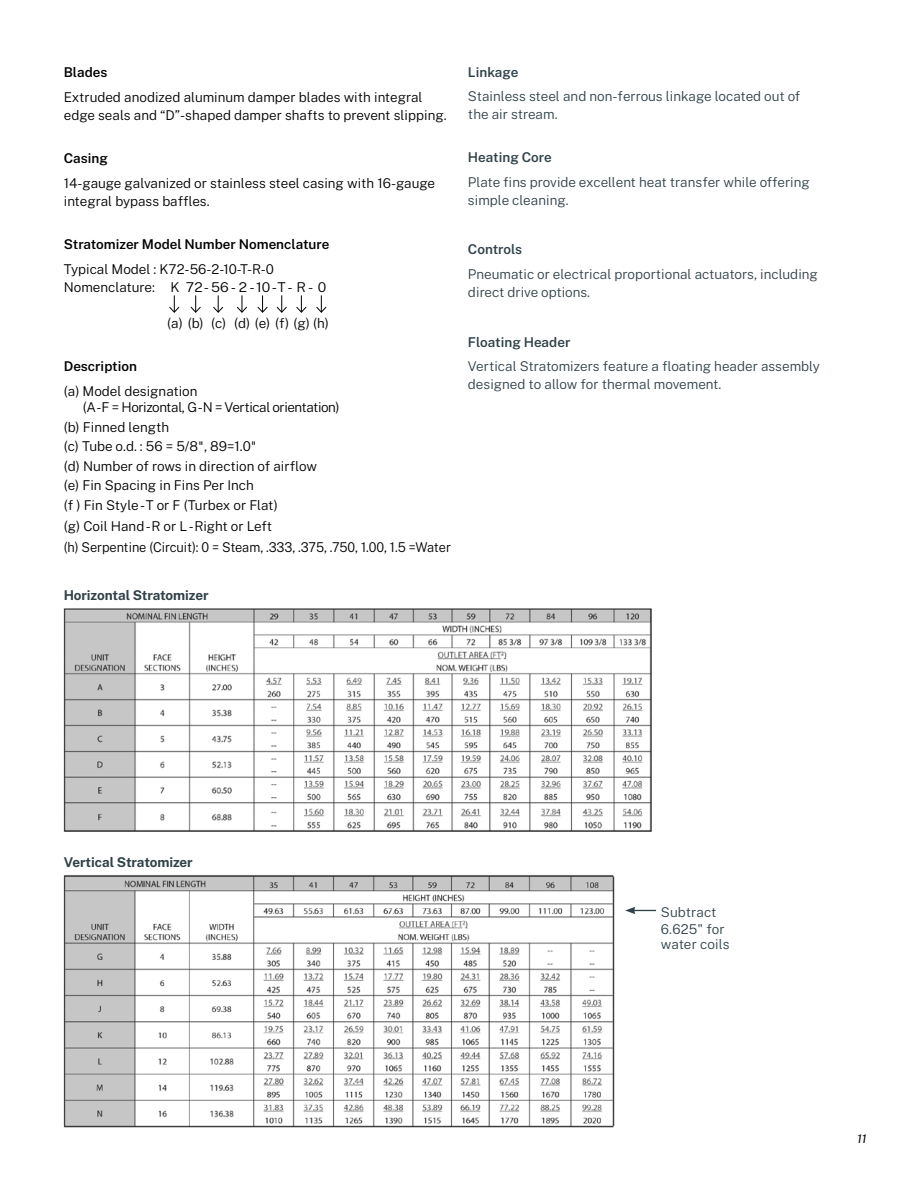
<style>
.page{position:relative;width:918px;height:1188px;background:#fff}
.page>*{position:absolute;margin:0;border:0;box-sizing:border-box;transform-origin:0 0}
.t1{font:300 13.5px/19.5px "Public Sans";color:#000}
.t2{font:300 13.5px/18px "Public Sans";color:#304149}
.t3{font:300 13.5px/16.5px "Public Sans";letter-spacing:-.03em;color:#000}
.t4{font:600 13.5px "Public Sans";color:#000}
.t5{font:600 13.5px "Public Sans";color:#304149}
.t6{font:700 13.5px "Public Sans";letter-spacing:-.005em;color:#304149}
.t7{font:italic 12px "Public Sans";color:#000}
.s1{font-family:"Helvetica Neue";font-weight:400}
</style>
<div class="page">
<img style="left:63px;top:608px;width:589px;height:224px">
<img style="left:63px;top:875px;width:552px;height:253px">
<svg style="left:625px;top:907px;width:31px;height:7px"></svg>
<svg style="left:169px;top:295px;width:11px;height:18px"></svg>
<svg style="left:190px;top:295px;width:11px;height:18px"></svg>
<svg style="left:213px;top:295px;width:11px;height:18px"></svg>
<svg style="left:237px;top:295px;width:10px;height:18px"></svg>
<svg style="left:257px;top:295px;width:11px;height:18px"></svg>
<svg style="left:276px;top:295px;width:11px;height:18px"></svg>
<svg style="left:296px;top:295px;width:11px;height:18px"></svg>
<svg style="left:316px;top:295px;width:11px;height:18px"></svg>
<p class="t4" style="left:64px;top:62px;width:45px">Blades</p>
<p class="t1" style="left:64px;top:87px;width:384px;line-height:18px">Extruded anodized aluminum damper blades with integral edge seals and “D”-shaped damper shafts to prevent slipping.</p>
<p class="t4" style="left:64px;top:148px;width:46px">Casing</p>
<p class="t1" style="left:64px;top:173px;width:373px;line-height:18px">14-gauge galvanized or stainless steel casing with 16-gauge integral bypass baffles.</p>
<p class="t4" style="left:64px;top:234px;width:267px">Stratomizer Model Number Nomenclature</p>
<p class="t1" style="left:64px;top:259px;width:264px;line-height:18px">Typical Model : K72-56-2-10-T-R-0<br>Nomenclature: K 72 - 56 - 2 - 10 -T - R - 0</p>
<p class="t1" style="left:167px;top:312px;width:163px">(a) (b) (c) (d) (e) (f) (g) (h)</p>
<p class="t4" style="left:64px;top:356px;width:75px">Description</p>
<p class="t3" style="left:83px;top:382px;width:258px;text-indent:-19px">(a) Model designation<br>(A -F = Horizontal, G -N = Vertical orientation)</p>
<p class="t1" style="left:64px;top:416px;width:255px">(b) Finned length<br>(c) Tube o.d. : 56 = 5/8<span class="s1">"</span>, 89=1.0<span class="s1">"<br></span>(d) Number of rows in direction of airflow (e) Fin Spacing in Fins Per Inch<br>(f ) Fin Style -T or F (Turbex or Flat)</p>
<p class="t1" style="left:64px;top:514px;width:389px;line-height:21px">(g) Coil Hand -R or L -Right or Left<br>(h) Serpentine (Circuit): 0 = Steam, .333, .375, .750, 1.00, 1.5 =Water</p>
<p class="t6" style="left:64px;top:585px;width:146px">Horizontal Stratomizer</p>
<p class="t5" style="left:468px;top:62px;width:52px">Linkage</p>
<p class="t2" style="left:468px;top:87px;width:334px">Stainless steel and non-ferrous linkage located out of the air stream.</p>
<p class="t5" style="left:468px;top:147px;width:85px">Heating Core</p>
<p class="t2" style="left:468px;top:172px;width:343px">Plate fins provide excellent heat transfer while offering simple cleaning.</p>
<p class="t5" style="left:468px;top:240px;width:56px">Controls</p>
<p class="t2" style="left:468px;top:264px;width:352px">Pneumatic or electrical proportional actuators, including direct drive options.</p>
<p class="t5" style="left:468px;top:332px;width:104px">Floating Header</p>
<p class="t2" style="left:468px;top:357px;width:354px">Vertical Stratomizers feature a floating header assembly designed to allow for thermal movement.</p>
<p class="t6" style="left:64px;top:852px;width:130px">Vertical Stratomizer</p>
<p class="t2" style="left:661px;top:903px;width:65px;line-height:16.5px">Subtract<br>6.625" for</p>
<p class="t2" style="left:661px;top:934px;width:70px">water coils</p>
<p class="t7" style="left:857px;top:1131px;width:11px">11</p>
</div>
